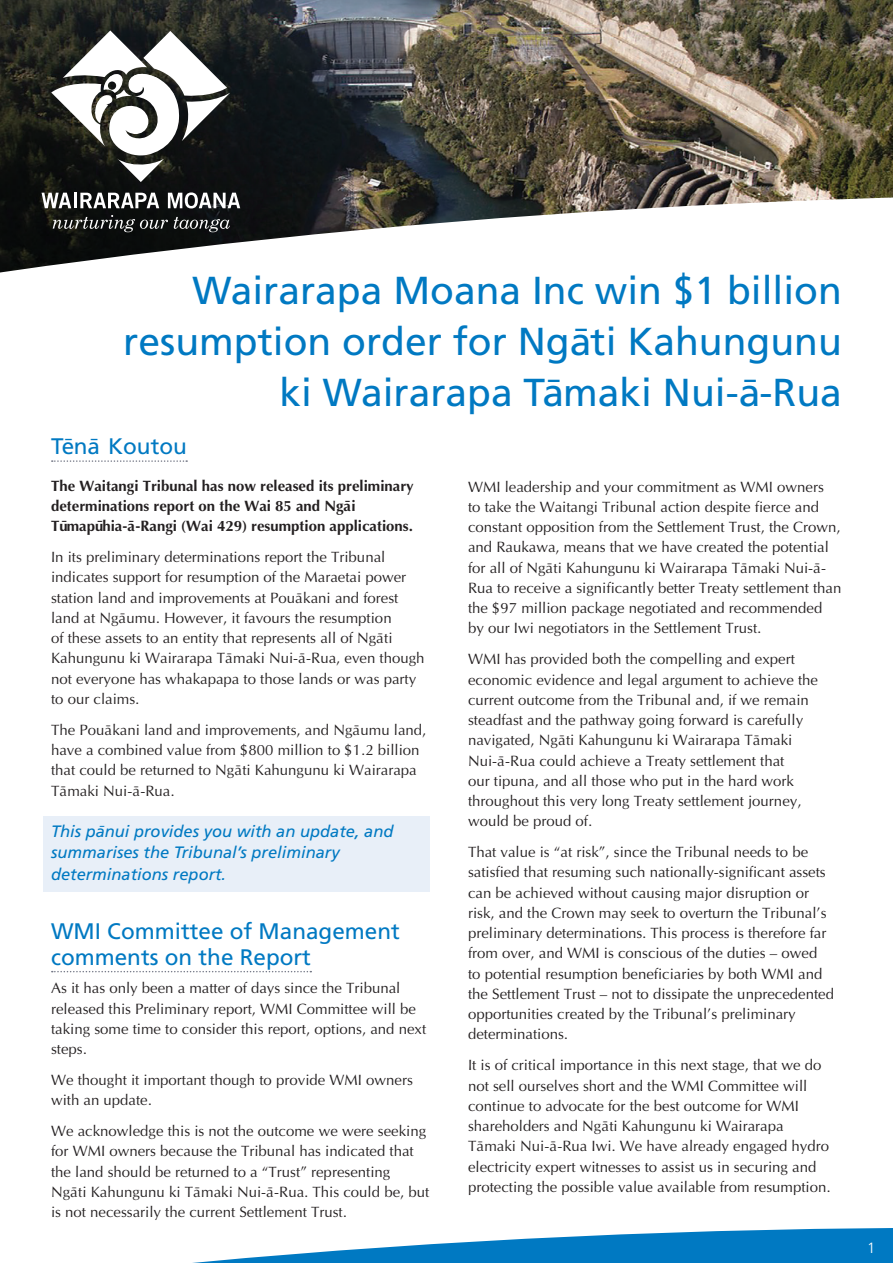
<style>
.page{position:relative;width:893px;height:1263px;background:#fff}
.page>*{position:absolute;margin:0;border:0;box-sizing:border-box;transform-origin:0 0}
.t1{font:39px/51px "Frutiger";color:#0079c2;text-align:right}
.t2{font:22.5px/25.5px "Frutiger";color:#0079c2}
.t3{font:italic 16.5px/21px "Frutiger";color:#0079c2}
.t4{font:15px/20.2px "Optima NZ";color:#231f20}
.t5{font:700 15px/20.2px "Optima NZ";color:#231f20}
.t6{font:300 14.85px "Frutiger";color:#fff}
</style>
<div class="page">
<img style="left:0;top:0;width:893px;height:194px">
<svg style="left:0;top:194px;width:893px;height:79px"></svg>
<svg style="left:51px;top:30px;width:179px;height:152px"></svg>
<svg style="left:53px;top:215px;width:115px;height:5px"></svg>
<svg style="left:174px;top:217px;width:56px;height:3px"></svg>
<svg style="left:42px;top:193px;width:29px;height:15px"></svg>
<hr style="left:74px;top:193px;width:3px;height:15px;background:#fff">
<svg style="left:80px;top:193px;width:79px;height:15px"></svg>
<svg style="left:168px;top:192px;width:72px;height:16px"></svg>
<svg style="left:52px;top:460px;width:135px;height:2px"></svg>
<svg style="left:192px;top:1228px;width:701px;height:35px"></svg>
<svg style="left:49px;top:220px;width:844px;height:53px"></svg>
<div style="left:43px;top:816px;width:386px;height:76px;background:#e8eff8"></div>
<svg style="left:52px;top:971px;width:259px;height:1px"></svg>
<h1 class="t1" style="left:123px;top:265px;width:720px">Wairarapa Moana Inc win $1 billion resumption order for Nga¯ti Kahungunu ki Wairarapa Ta¯maki Nui-a¯-Rua</h1>
<h2 class="t2" style="left:51px;top:433px;width:137px">Te¯na¯ Koutou</h2>
<p class="t5" style="left:51px;top:475px;width:364px">The Waitangi Tribunal has now released its preliminary determinations report on the Wai 85 and Nga¯i<br>Tu¯mapu¯hia-a¯-Rangi (Wai 429) resumption applications.</p>
<p class="t4" style="left:51px;top:547px;width:375px">In its preliminary determinations report the Tribunal indicates support for resumption of the Maraetai power station land and improvements at Poua¯kani and forest land at Nga¯umu. However, it favours the resumption<br>of these assets to an entity that represents all of Nga¯ti Kahungunu ki Wairarapa Ta¯maki Nui-a¯-Rua, even though not everyone has whakapapa to those lands or was party to our claims.</p>
<p class="t4" style="left:51px;top:720px;width:377px">The Poua¯kani land and improvements, and Nga¯umu land, have a combined value from $800 million to $1.2 billion that could be returned to Nga¯ti Kahungunu ki Wairarapa Ta¯maki Nui-a¯-Rua.</p>
<p class="t3" style="left:51px;top:821px;width:344px">This pa¯nui provides you with an update, and summarises the Tribunal’s preliminary determinations report.</p>
<h2 class="t2" style="left:51px;top:918px;width:350px">WMI Committee of Management comments on the Report</h2>
<p class="t4" style="left:51px;top:978px;width:377px">As it has only been a matter of days since the Tribunal released this Preliminary report, WMI Committee will be taking some time to consider this report, options, and next steps.</p>
<p class="t4" style="left:51px;top:1070px;width:363px">We thought it important though to provide WMI owners with an update.</p>
<p class="t4" style="left:51px;top:1121px;width:380px">We acknowledge this is not the outcome we were seeking for WMI owners because the Tribunal has indicated that the land should be returned to a “Trust” representing Nga¯ti Kahungunu ki Ta¯maki Nui-a¯-Rua. This could be, but is not necessarily the current Settlement Trust.</p>
<p class="t4" style="left:468px;top:476px;width:375px">WMI leadership and your commitment as WMI owners<br>to take the Waitangi Tribunal action despite fierce and constant opposition from the Settlement Trust, the Crown, and Raukawa, means that we have created the potential for all of Nga¯ti Kahungunu ki Wairarapa Ta¯maki Nui-a¯- Rua to receive a significantly better Treaty settlement than the $97 million package negotiated and recommended by our Iwi negotiators in the Settlement Trust.</p>
<p class="t4" style="left:468px;top:649px;width:352px">WMI has provided both the compelling and expert economic evidence and legal argument to achieve the current outcome from the Tribunal and, if we remain steadfast and the pathway going forward is carefully navigated, Nga¯ti Kahungunu ki Wairarapa Ta¯maki Nui-a¯-Rua could achieve a Treaty settlement that<br>our tipuna, and all those who put in the hard work throughout this very long Treaty settlement journey, would be proud of.</p>
<p class="t4" style="left:468px;top:842px;width:367px">That value is “at risk”, since the Tribunal needs to be satisfied that resuming such nationally-significant assets can be achieved without causing major disruption or risk, and the Crown may seek to overturn the Tribunal’s preliminary determinations. This process is therefore far from over, and WMI is conscious of the duties – owed<br>to potential resumption beneficiaries by both WMI and the Settlement Trust – not to dissipate the unprecedented opportunities created by the Tribunal’s preliminary determinations.</p>
<p class="t4" style="left:468px;top:1055px;width:364px">It is of critical importance in this next stage, that we do not sell ourselves short and the WMI Committee will continue to advocate for the best outcome for WMI shareholders and Nga¯ti Kahungunu ki Wairarapa Ta¯maki Nui-a¯-Rua Iwi. We have already engaged hydro electricity expert witnesses to assist us in securing and protecting the possible value available from resumption.</p>
<p class="t6" style="left:867px;top:1239px;width:10px">1</p>
</div>
